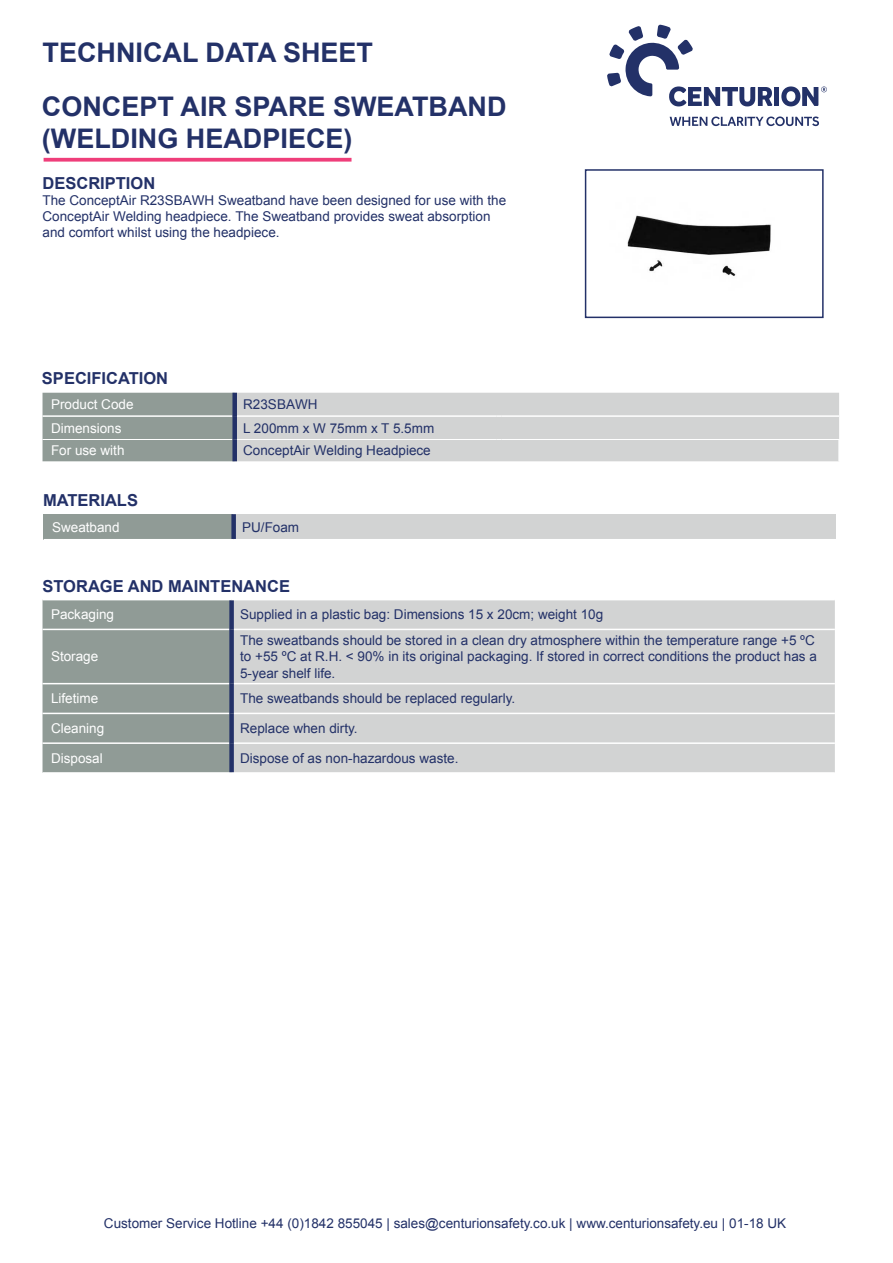
<style>
.page{position:relative;width:893px;height:1263px;background:#fff}
.page>*{position:absolute;margin:0;border:0;box-sizing:border-box;transform-origin:0 0}
.t1{font:700 27px/53.4px "Arial";color:#233168}
.t2{font:700 16.5px "Arial";color:#233168}
.t3{font:13.5px/16.2px "Arial";color:#233168}
.t4{font:13.5px "Arial";color:#fff}
</style>
<div class="page">
<div style="left:44px;top:514px;width:190px;height:26px;background:#909b96"></div>
<div style="left:234px;top:514px;width:602px;height:26px;background:#d2d3d3"></div>
<hr style="left:234px;top:539px;width:602px;height:1px;background:#fff">
<hr style="left:44px;top:539px;width:190px;height:1px;background:#fff">
<div style="left:231px;top:514px;width:5px;height:25px;background:#233168"></div>
<img style="left:627px;top:215px;width:144px;height:61px">
<div style="left:585px;top:169px;width:239px;height:149px;border:2px solid #233168"></div>
<svg style="left:607px;top:25px;width:165px;height:81px"></svg>
<div style="left:774px;top:87px;width:5px;height:19px;background:#233168"></div>
<svg style="left:781px;top:86px;width:46px;height:20px"></svg>
<svg style="left:670px;top:117px;width:149px;height:9px"></svg>
<svg style="left:43px;top:393px;width:796px;height:68px;background:#c3c6c5"></svg>
<hr style="left:501px;top:415px;width:338px;height:2px;background:#fff">
<div style="left:232px;top:393px;width:5px;height:23px;background:#233168"></div>
<div style="left:232px;top:416px;width:5px;height:23px;background:#233168"></div>
<svg style="left:44px;top:158px;width:307px;height:4px"></svg>
<div style="left:43px;top:600px;width:186px;height:172px;background:#909b96"></div>
<div style="left:234px;top:600px;width:601px;height:172px;background:#d2d3d3"></div>
<hr style="left:43px;top:629px;width:186px;height:1px;background:#fff">
<hr style="left:43px;top:683px;width:186px;height:1px;background:#fff">
<hr style="left:43px;top:713px;width:186px;height:1px;background:#fff">
<hr style="left:43px;top:742px;width:186px;height:2px;background:#fff">
<hr style="left:234px;top:629px;width:601px;height:1px;background:#fff">
<hr style="left:234px;top:683px;width:601px;height:1px;background:#fff">
<hr style="left:234px;top:713px;width:601px;height:1px;background:#fff">
<hr style="left:234px;top:742px;width:601px;height:2px;background:#fff">
<div style="left:229px;top:629px;width:5px;height:55px;background:#233168"></div>
<div style="left:229px;top:684px;width:5px;height:29px;background:#233168"></div>
<div style="left:229px;top:713px;width:5px;height:30px;background:#233168"></div>
<div style="left:229px;top:743px;width:5px;height:29px;background:#233168"></div>
<div style="left:229px;top:600px;width:5px;height:29px;background:#233168"></div>
<h1 class="t1" style="left:42px;top:28px;width:466px">TECHNICAL DATA SHEET<br>CONCEPT AIR SPARE SWEATBAND</h1>
<h1 class="t1" style="left:42px;top:114px;width:312px">(WELDING HEADPIECE)</h1>
<p class="t2" style="left:43px;top:176px;width:114px">DESCRIPTION</p>
<p class="t3" style="left:43px;top:193px;width:465px">The ConceptAir R23SBAWH Sweatband have been designed for use with the<br>ConceptAir Welding headpiece. The Sweatband provides sweat absorption and comfort whilst using the headpiece.</p>
<p class="t2" style="left:42px;top:372px;width:128px">SPECIFICATION</p>
<p class="t4" style="left:51px;top:399px;width:84px">Product Code</p>
<p class="t3" style="left:243px;top:398px;width:76px">R23SBAWH</p>
<p class="t4" style="left:51px;top:423px;width:72px">Dimensions</p>
<p class="t3" style="left:243px;top:421px;width:193px">L 200mm x W 75mm x T 5.5mm</p>
<p class="t4" style="left:51px;top:445px;width:75px">For use with</p>
<p class="t3" style="left:243px;top:444px;width:189px">ConceptAir Welding Headpiece</p>
<p class="t2" style="left:43px;top:494px;width:97px">MATERIALS</p>
<p class="t4" style="left:52px;top:522px;width:69px">Sweatband</p>
<p class="t3" style="left:242px;top:520px;width:59px">PU/Foam</p>
<p class="t2" style="left:43px;top:580px;width:249px">STORAGE AND MAINTENANCE</p>
<p class="t4" style="left:51px;top:610px;width:65px">Packaging</p>
<p class="t3" style="left:240px;top:608px;width:365px">Supplied in a plastic bag: Dimensions 15 x 20cm; weight 10g</p>
<p class="t4" style="left:51px;top:652px;width:49px">Storage</p>
<p class="t3" style="left:240px;top:634px;width:578px">The sweatbands should be stored in a clean dry atmosphere within the temperature range +5 ºC to +55 ºC at R.H. &lt; 90% in its original packaging. If stored in correct conditions the product has a<br>5-year shelf life.</p>
<p class="t4" style="left:51px;top:694px;width:49px">Lifetime</p>
<p class="t3" style="left:240px;top:692px;width:277px">The sweatbands should be replaced regularly.</p>
<p class="t4" style="left:51px;top:723px;width:55px">Cleaning</p>
<p class="t3" style="left:240px;top:722px;width:119px">Replace when dirty.</p>
<p class="t4" style="left:51px;top:753px;width:53px">Disposal</p>
<p class="t3" style="left:240px;top:751px;width:220px">Dispose of as non-hazardous waste.</p>
<p class="t3" style="left:104px;top:1216px;width:684px">Customer Service Hotline +44 (0)1842 855045 | sales@centurionsafety.co.uk | www.centurionsafety.eu | 01-18 UK</p>
</div>
